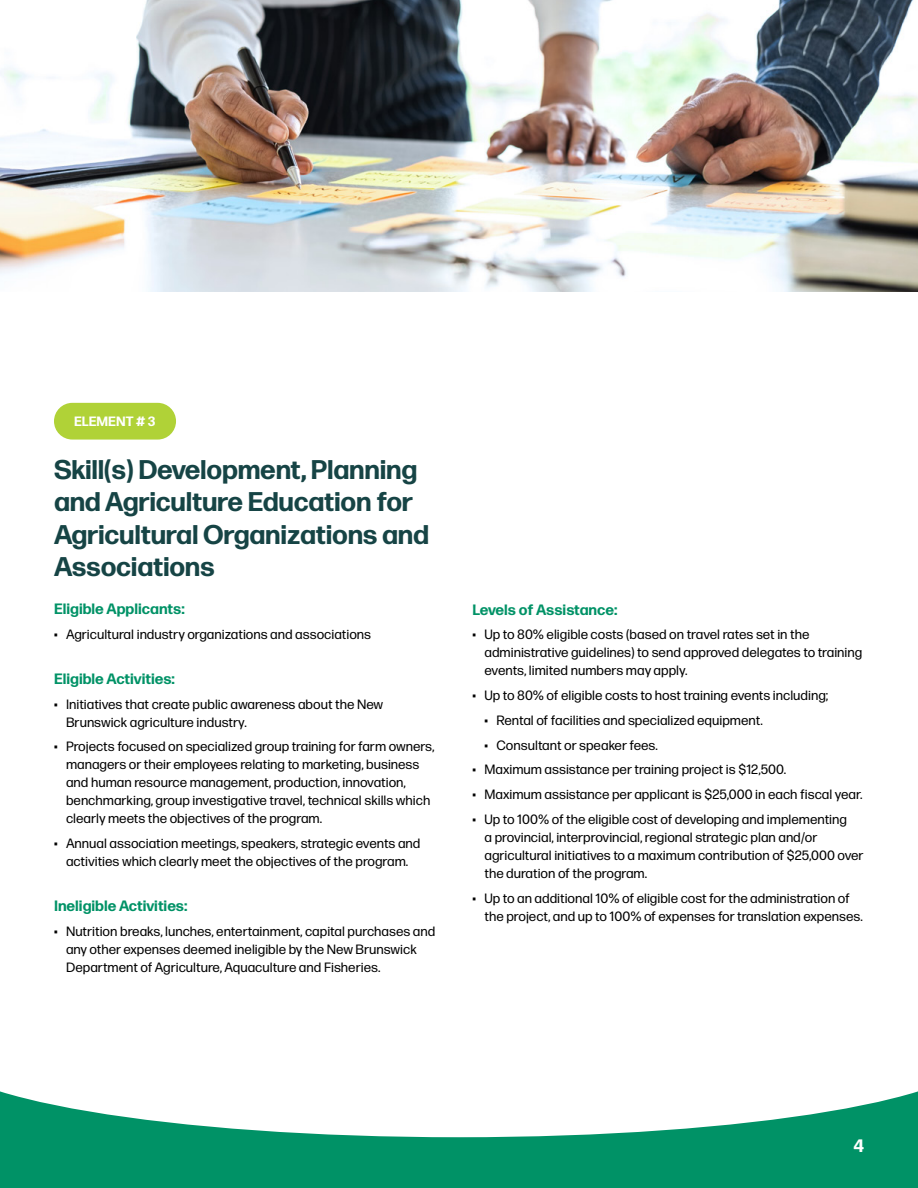
<style>
.page{position:relative;width:918px;height:1188px;background:#fff}
.page>*{position:absolute;margin:0;border:0;box-sizing:border-box;transform-origin:0 0}
.t1{font:700 27px/32.4px "Forma DJR Micro";letter-spacing:-.01em;color:#164445}
.t2{font:700 18px "Forma DJR Micro";color:#fff}
.t3{font:700 15px "Forma DJR Micro";color:#009266}
.t4{font:13.5px/18px "Forma DJR Micro";color:#000}
.t5{font:700 13.5px "Forma DJR Micro";color:#fff}
</style>
<div class="page">
<div style="left:0;top:1077px;width:918px;height:111px;background:#009266"></div>
<svg style="left:0;top:1077px;width:918px;height:60px;fill:#fff"></svg>
<div style="left:54px;top:403px;width:122px;height:37px;background:#b0d237;border-radius:18px"></div>
<img style="left:0;top:0;width:918px;height:292px">
<p class="t5" style="left:74px;top:413px;width:83px">ELEMENT # 3</p>
<h1 class="t1" style="left:54px;top:452px;width:377px">Skill(s) Development, Planning and Agriculture Education for<br>Agricultural Organizations and<br>Associations</h1>
<p class="t3" style="left:54px;top:599px;width:132px">Eligible Applicants:</p>
<p class="t4" style="left:54px;top:625px;width:319px">• Agricultural industry organizations and associations</p>
<p class="t3" style="left:54px;top:669px;width:123px">Eligible Activities:</p>
<p class="t4" style="left:66px;top:695px;width:319px;text-indent:-12px">• Initiatives that create public awareness about the New<br>Brunswick agriculture industry.</p>
<p class="t4" style="left:66px;top:737px;width:370px;text-indent:-12px">• Projects focused on specialized group training for farm owners, managers or their employees relating to marketing, business and human resource management, production, innovation, benchmarking, group investigative travel, technical skills which clearly meets the objectives of the program.</p>
<p class="t4" style="left:54px;top:834px;width:368px;text-align:center">• Annual association meetings, speakers, strategic events and activities which clearly meet the objectives of the program.</p>
<p class="t3" style="left:54px;top:896px;width:135px">Ineligible Activities:</p>
<p class="t4" style="left:66px;top:922px;width:371px;text-indent:-12px">• Nutrition breaks, lunches, entertainment, capital purchases and any other expenses deemed ineligible by the New Brunswick<br>Department of Agriculture, Aquaculture and Fisheries.</p>
<p class="t3" style="left:472px;top:600px;width:147px">Levels of Assistance:</p>
<p class="t4" style="left:485px;top:625px;width:379px;text-indent:-12px">• Up to 80% eligible costs (based on travel rates set in the administrative guidelines) to send approved delegates to training events, limited numbers may apply.</p>
<p class="t4" style="left:472px;top:686px;width:357px">• Up to 80% of eligible costs to host training events including;</p>
<p class="t4" style="left:485px;top:711px;width:280px">• Rental of facilities and specialized equipment.</p>
<p class="t4" style="left:485px;top:736px;width:175px">• Consultant or speaker fees.</p>
<p class="t4" style="left:472px;top:760px;width:315px">• Maximum assistance per training project is $12,500.</p>
<p class="t4" style="left:472px;top:785px;width:392px">• Maximum assistance per applicant is $25,000 in each fiscal year.</p>
<p class="t4" style="left:485px;top:810px;width:381px;text-indent:-12px">• Up to 100% of the eligible cost of developing and implementing<br>a provincial, interprovincial, regional strategic plan and/or agricultural initiatives to a maximum contribution of $25,000 over the duration of the program.</p>
<p class="t4" style="left:485px;top:888px;width:380px;text-indent:-12px">• Up to an additional 10% of eligible cost for the administration of the project, and up to 100% of expenses for translation expenses.</p>
<h2 class="t2" style="left:853px;top:1134px;width:12px">4</h2>
</div>
